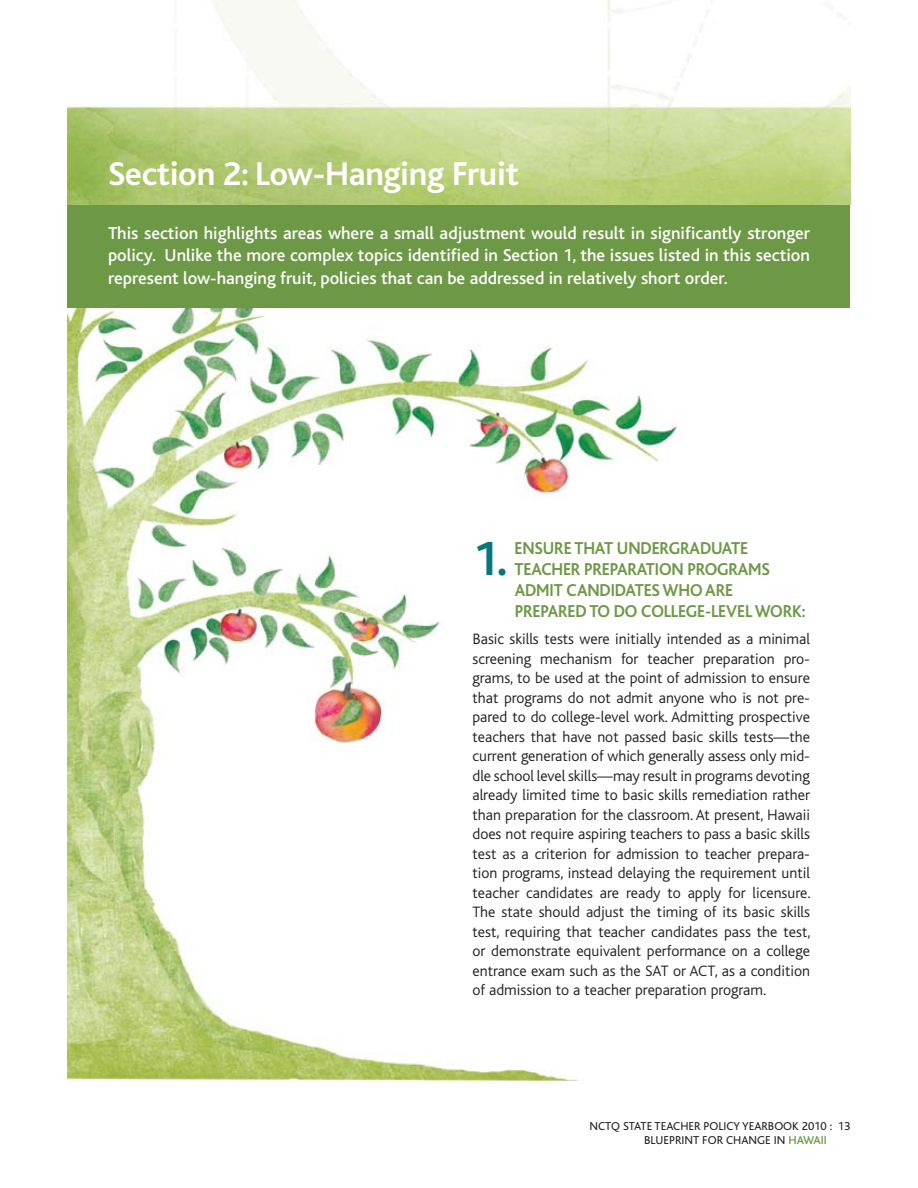
<style>
.page{position:relative;width:918px;height:1188px;background:#fff}
.page>*{position:absolute;margin:0;border:0;box-sizing:border-box;transform-origin:0 0}
.t1{font:700 49.8px "Bliss";color:#05777e}
.t2{font:700 34.5px "Bliss";letter-spacing:-.01em;color:#fff}
.t3{font:500 18px/22.5px "Bliss";color:#fff;text-align:justify}
.t4{font:700 18px/21px "Bliss";letter-spacing:-.01em;color:#6d9845;scale:.94 1}
.t5{font:300 15.75px/19.5px "Bliss";color:#231f20;text-align:justify}
.t6{font:12px/14.4px "Bliss";color:#231f20}
.s1{font-weight:500;color:#6d9845}
</style>
<div class="page">
<img style="left:68px;top:308px;width:611px;height:772px">
<div style="left:68px;top:203px;width:782px;height:105px;background:#6d9845"></div>
<img style="left:68px;top:0;width:782px;height:204px">
<h2 class="t2" style="left:108px;top:155px;width:412px">Section 2: Low-Hanging Fruit</h2>
<p class="t3" style="left:108px;top:222px;width:704px">This section highlights areas where a small adjustment would result in significantly stronger policy. Unlike the more complex topics identified in Section 1, the issues listed in this section represent low-hanging fruit, policies that can be addressed in relatively short order.</p>
<h1 class="t1" style="left:472px;top:533px;width:37px">1.</h1>
<p class="t4" style="left:515px;top:538px;width:311px">ENSURE THAT UNDERGRADUATE<br>TEACHER PREPARATION PROGRAMS<br>ADMIT CANDIDATES WHO ARE<br>PREPARED TO DO COLLEGE-LEVEL WORK:</p>
<p class="t5" style="left:472px;top:630px;width:340px">Basic skills tests were initially intended as a minimal screening mechanism for teacher preparation pro&shy;grams, to be used at the point of admission to ensure that programs do not admit anyone who is not pre&shy;pared to do college-level work. Admitting prospective teachers that have not passed basic skills tests—the current generation of which generally assess only mid&shy;dle school level skills—may result in programs devoting already limited time to basic skills remediation rather than preparation for the classroom. At present, Hawaii does not require aspiring teachers to pass a basic skills test as a criterion for admission to teacher prepara&shy;tion programs, instead delaying the requirement until teacher candidates are ready to apply for licensure.<br>The state should adjust the timing of its basic skills test, requiring that teacher candidates pass the test, or demonstrate equivalent performance on a college entrance exam such as the SAT or ACT, as a condition of admission to a teacher preparation program.</p>
<p class="t6" style="left:644px;top:1119px;width:208px;text-indent:-55px">NCTQ STATE TEACHER POLICY YEARBOOK 2010 : 13<br>BLUEPRINT FOR CHANGE IN <span class="s1">Hawaii</span></p>
</div>
